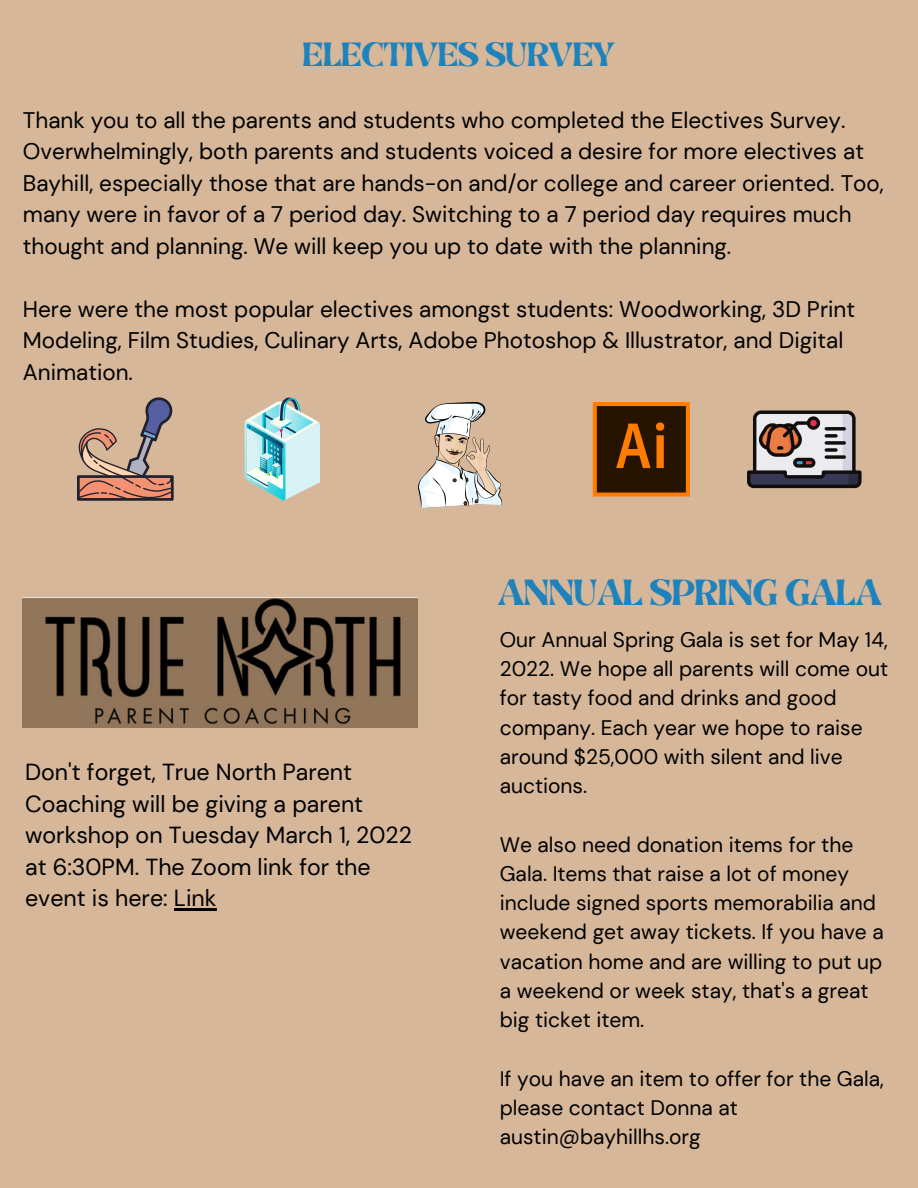
<style>
.page{position:relative;width:918px;height:1188px;background:#d6b79a}
.page>*{position:absolute;margin:0;border:0;box-sizing:border-box;transform-origin:0 0}
.t1{font:29.25px "Brasika Display";color:#1e82bc}
.t2{font:27px "Brasika Display";color:#1e82bc}
.t3{font:23.25px/31.5px "DM Sans";color:#000}
.t4{font:22.5px/31.5px "DM Sans";color:#000}
.t5{font:21px/29.2px "DM Sans";color:#000}
</style>
<div class="page">
<svg style="left:77px;top:397px;width:97px;height:104px"></svg>
<img style="left:245px;top:397px;width:75px;height:104px">
<svg style="left:593px;top:402px;width:97px;height:95px;background:#602f00"></svg>
<svg style="left:747px;top:410px;width:115px;height:78px;background:#908484"></svg>
<img style="left:418px;top:402px;width:83px;height:106px">
<img style="left:23px;top:597px;width:395px;height:131px">
<hr style="left:174px;top:909px;width:43px;height:2px;background:#000">
<p class="t2" style="left:303px;top:34px;width:313px">ELECTIVES SURVEY</p>
<p class="t4" style="left:23px;top:104px;width:863px">Thank you to all the parents and students who completed the Electives Survey.<br>Overwhelmingly, both parents and students voiced a desire for more electives at Bayhill, especially those that are hands-on and/or college and career oriented. Too, many were in favor of a 7 period day. Switching to a 7 period day requires much thought and planning. We will keep you up to date with the planning.</p>
<p class="t4" style="left:23px;top:293px;width:834px">Here were the most popular electives amongst students: Woodworking, 3D Print<br>Modeling, Film Studies, Culinary Arts, Adobe Photoshop &amp; Illustrator, and Digital<br>Animation.</p>
<p class="t3" style="left:25px;top:757px;width:388px">Don't forget, True North Parent<br>Coaching will be giving a parent workshop on Tuesday March 1, 2022 at 6:30PM. The Zoom link for the event is here: Link</p>
<p class="t1" style="left:498px;top:570px;width:385px">ANNUAL SPRING GALA</p>
<p class="t5" style="left:500px;top:625px;width:390px">Our Annual Spring Gala is set for May 14,<br>2022. We hope all parents will come out for tasty food and drinks and good company. Each year we hope to raise around $25,000 with silent and live auctions.</p>
<p class="t5" style="left:500px;top:830px;width:386px">We also need donation items for the Gala. Items that raise a lot of money include signed sports memorabilia and weekend get away tickets. If you have a vacation home and are willing to put up a weekend or week stay, that's a great big ticket item.</p>
<p class="t5" style="left:500px;top:1064px;width:386px">If you have an item to offer for the Gala, please contact Donna at austin@bayhillhs.org</p>
</div>
